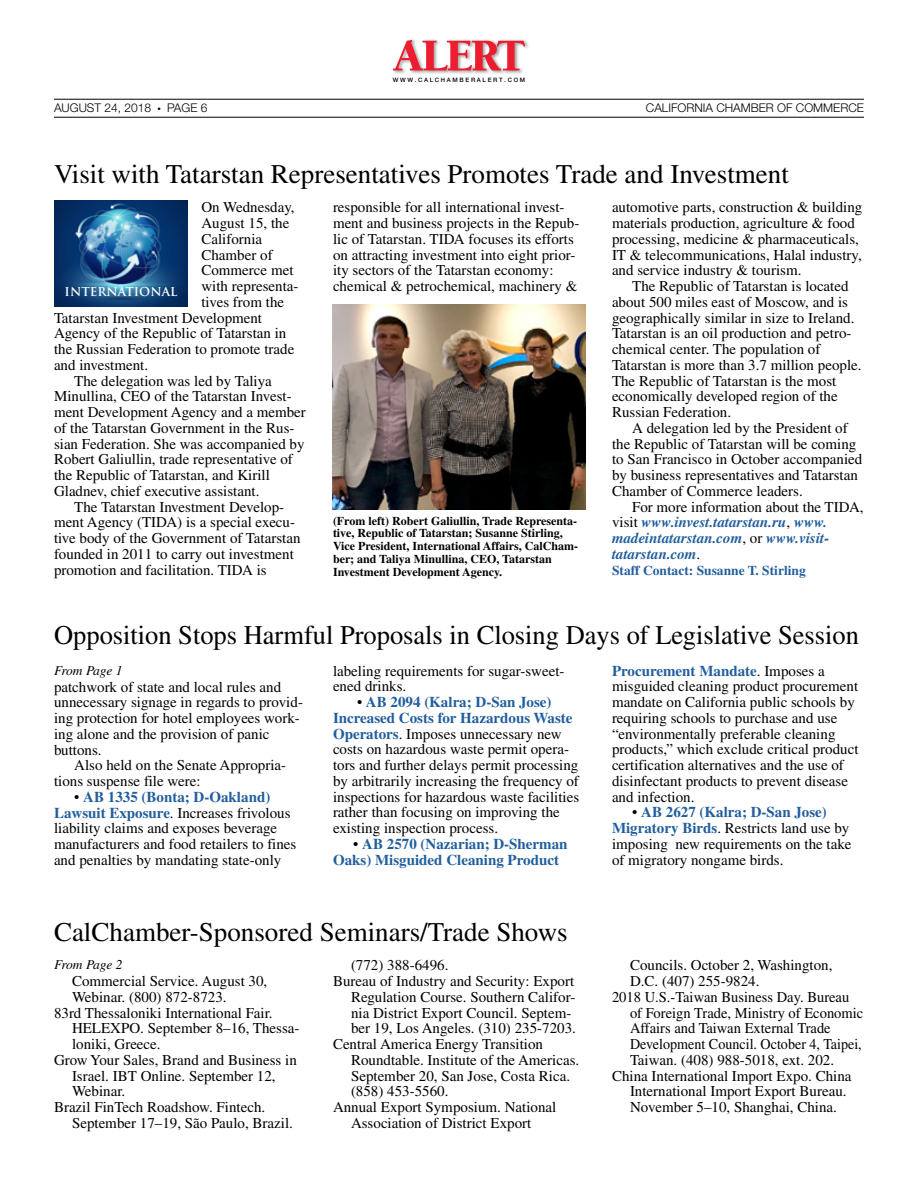
<style>
.page{position:relative;width:918px;height:1188px;background:#fff}
.page>*{position:absolute;margin:0;border:0;box-sizing:border-box;transform-origin:0 0}
._18_18_head{font:27px "Times";color:#000}
.Body{font:15px/15.8px "Times";color:#000}
.CalListView{font:15px/15.8px "Times";color:#000}
.Body-First{font:15px "Times";color:#000}
.Body-2{font:italic 700 15px/15.8px "Times";color:#215e9e}
.Body-3{font:700 15px/15.8px "Times";color:#215e9e}
.Staff_Contact{font:700 13.5px "Times";color:#215e9e}
.t1{font:italic 13.5px "Times";letter-spacing:-.025em;color:#000}
.t2{font:700 12px/12.8px "Times";color:#000}
.t3{font:300 12px "Helvetica Neue LT Std";color:#000}
.t4{font:700 12px "Trajan";color:#fff}
.t5{font:500 6px "Helvetica Neue LT Std";letter-spacing:.28em;color:#000}
.s1{font-weight:400;font-style:normal;color:#000}
.s2{font-weight:700;color:#215e9e}
.s3{font-weight:400;color:#000}
</style>
<div class="page">
<hr style="left:54px;top:99px;width:810px;height:1px;background:#000">
<hr style="left:54px;top:117px;width:810px;height:1px;background:#000">
<div style="left:392px;top:38px;width:137px;height:37px;background:#000;opacity:.4"></div>
<svg style="left:393px;top:40px;width:133px;height:30px"></svg>
<img style="left:54px;top:201px;width:134px;height:106px">
<img style="left:333px;top:305px;width:252px;height:204px">
<p class="t5" style="left:393px;top:77px;width:134px">WWW.CALCHAMBERALERT.COM</p>
<p class="t3" style="left:54px;top:101px;width:99px">AUGUST 24, 2018</p>
<p class="t3" style="left:158px;top:101px;width:51px">● PAGE 6</p>
<p class="t3" style="left:646px;top:101px;width:220px">CALIFORNIA CHAMBER OF COMMERCE</p>
<p class="_18_18_head" style="left:54px;top:159px;width:736px">Visit with Tatarstan Representatives Promotes Trade and Investment</p>
<p class="Body-First" style="left:201px;top:199px;width:95px">On Wednesday,</p>
<p class="Body-First" style="left:201px;top:215px;width:89px">August 15, the</p>
<p class="Body-First" style="left:201px;top:230px;width:62px">California</p>
<p class="Body-First" style="left:201px;top:246px;width:73px">Chamber of</p>
<p class="Body-First" style="left:201px;top:262px;width:94px">Commerce met</p>
<p class="Body-First" style="left:201px;top:278px;width:99px">with representa-</p>
<p class="Body-First" style="left:201px;top:293px;width:84px">tives from the</p>
<p class="Body-First" style="left:54px;top:309px;width:210px">Tatarstan Investment Development</p>
<p class="Body-First" style="left:54px;top:325px;width:234px">Agency of the Republic of Tatarstan in</p>
<p class="Body-First" style="left:54px;top:341px;width:242px">the Russian Federation to promote trade</p>
<p class="Body-First" style="left:54px;top:356px;width:96px">and investment.</p>
<p class="Body" style="left:54px;top:373px;width:253px;text-indent:20px">The delegation was led by Taliya Minullina, CEO of the Tatarstan Invest&shy;ment Development Agency and a member of the Tatarstan Government in the Rus&shy;sian Federation. She was accompanied by Robert Galiullin, trade representative of the Republic of Tatarstan, and Kirill Gladnev, chief executive assistant.</p>
<p class="Body" style="left:54px;top:499px;width:248px;text-indent:20px">The Tatarstan Investment Develop&shy;ment Agency (TIDA) is a special execu&shy;tive body of the Government of Tatarstan founded in 2011 to carry out investment promotion and facilitation. TIDA is</p>
<p class="Body" style="left:333px;top:199px;width:248px">responsible for all international invest&shy;ment and business projects in the Repub&shy;lic of Tatarstan. TIDA focuses its efforts on attracting investment into eight prior&shy;ity sectors of the Tatarstan economy: chemical &amp; petrochemical, machinery &amp;</p>
<p class="Body" style="left:612px;top:199px;width:252px">automotive parts, construction &amp; building materials production, agriculture &amp; food processing, medicine &amp; pharmaceuticals, IT &amp; telecommunications, Halal industry, and service industry &amp; tourism.</p>
<p class="Body" style="left:612px;top:278px;width:251px;text-indent:20px">The Republic of Tatarstan is located about 500 miles east of Moscow, and is geographically similar in size to Ireland.<br>Tatarstan is an oil production and petro&shy;chemical center. The population of Tatarstan is more than 3.7 million people.<br>The Republic of Tatarstan is the most economically developed region of the Russian Federation.</p>
<p class="Body" style="left:612px;top:420px;width:252px;text-indent:20px">A delegation led by the President of the Republic of Tatarstan will be coming to San Francisco in October accompanied by business representatives and Tatarstan Chamber of Commerce leaders.</p>
<p class="Body-2" style="left:612px;top:498px;width:253px;text-indent:20px"><span class="s1">For more information about the TIDA, visit</span> www.invest.tatarstan.ru<span class="s1">,</span> www. madeintatarstan.com<span class="s1">, or</span> www.visit&shy;tatarstan.com<span class="s1">.</span></p>
<p class="Staff_Contact" style="left:612px;top:562px;width:195px">Staff Contact: Susanne T. Stirling</p>
<p class="t4" style="left:65px;top:285px;width:114px">INTERNATIONAL</p>
<p class="t2" style="left:333px;top:514px;width:247px">(From left) Robert Galiullin, Trade Representa&shy;tive, Republic of Tatarstan; Susanne Stirling, Vice President, International Affairs, CalCham&shy;ber; and Taliya Minullina, CEO, Tatarstan Investment Development Agency.</p>
<p class="_18_18_head" style="left:54px;top:620px;width:806px">Opposition Stops Harmful Proposals in Closing Days of Legislative Session</p>
<p class="t1" style="left:54px;top:663px;width:70px">From Page 1</p>
<p class="Body" style="left:333px;top:663px;width:233px">labeling requirements for sugar-sweet&shy;ened drinks.</p>
<p class="Body" style="left:333px;top:694px;width:248px;text-indent:24px">• <span class="s2">AB 2094 (Kalra; D-San Jose)<br>Increased Costs for Hazardous Waste Operators</span>. Imposes unnecessary new costs on hazardous waste permit opera&shy;tors and further delays permit processing by arbitrarily increasing the frequency of inspections for hazardous waste facilities rather than focusing on improving the existing inspection process.</p>
<p class="Body-3" style="left:333px;top:836px;width:236px;text-indent:20px"><span class="s3">•</span> AB 2570 (Nazarian; D-Sherman<br>Oaks) Misguided Cleaning Product</p>
<p class="Body" style="left:612px;top:663px;width:248px"><span class="s2">Procurement Mandate</span>. Imposes a misguided cleaning product procurement mandate on California public schools by requiring schools to purchase and use “environmentally preferable cleaning products,” which exclude critical product certification alternatives and the use of disinfectant products to prevent disease and infection.</p>
<p class="Body" style="left:612px;top:804px;width:241px;text-indent:20px">• <span class="s2">AB 2627 (Kalra; D-San Jose)<br>Migratory Birds</span>. Restricts land use by imposing new requirements on the take of migratory nongame birds.</p>
<p class="Body" style="left:54px;top:679px;width:250px">patchwork of state and local rules and unnecessary signage in regards to provid&shy;ing protection for hotel employees work&shy;ing alone and the provision of panic buttons.</p>
<p class="Body" style="left:54px;top:757px;width:234px;text-indent:20px">Also held on the Senate Appropria&shy;tions suspense file were:</p>
<p class="Body" style="left:54px;top:789px;width:244px;text-indent:20px">• <span class="s2">AB 1335 (Bonta; D-Oakland)<br>Lawsuit Exposure</span>. Increases frivolous liability claims and exposes beverage manufacturers and food retailers to fines and penalties by mandating state-only</p>
<p class="_18_18_head" style="left:54px;top:917px;width:515px">CalChamber-Sponsored Seminars/Trade Shows</p>
<p class="t1" style="left:54px;top:957px;width:70px">From Page 2</p>
<p class="CalListView" style="left:351px;top:957px;width:99px">(772) 388-6496.</p>
<p class="CalListView" style="left:351px;top:973px;width:226px;text-indent:-18px">Bureau of Industry and Security: Export Regulation Course. Southern Califor&shy;nia District Export Council. Septem&shy;ber 19, Los Angeles. (310) 235-7203.</p>
<p class="CalListView" style="left:351px;top:1036px;width:230px;text-indent:-18px">Central America Energy Transition<br>Roundtable. Institute of the Americas.<br>September 20, San Jose, Costa Rica. (858) 453-5560.</p>
<p class="CalListView" style="left:333px;top:1099px;width:225px;text-align:center">Annual Export Symposium. National<br>Association of District Export</p>
<p class="CalListView" style="left:72px;top:973px;width:197px">Commercial Service. August 30,<br>Webinar. (800) 872-8723.</p>
<p class="CalListView" style="left:72px;top:1005px;width:229px;text-indent:-18px">83rd Thessaloniki International Fair.<br>HELEXPO. September 8–16, Thessa&shy;loniki, Greece.</p>
<p class="CalListView" style="left:72px;top:1052px;width:226px;text-indent:-18px">Grow Your Sales, Brand and Business in<br>Israel. IBT Online. September 12,<br>Webinar.</p>
<p class="CalListView" style="left:72px;top:1099px;width:223px;text-indent:-18px">Brazil FinTech Roadshow. Fintech.<br>September 17–19, São Paulo, Brazil.</p>
<p class="CalListView" style="left:630px;top:957px;width:204px">Councils. October 2, Washington,<br>D.C. (407) 255-9824.</p>
<p class="CalListView" style="left:630px;top:989px;width:235px;text-indent:-18px">2018 U.S.-Taiwan Business Day. Bureau of Foreign Trade, Ministry of Economic Affairs and Taiwan External Trade Development Council. October 4, Taipei, Taiwan. (408) 988-5018, ext. 202.</p>
<p class="CalListView" style="left:630px;top:1068px;width:223px;text-indent:-18px">China International Import Expo. China<br>International Import Export Bureau.<br>November 5–10, Shanghai, China.</p>
</div>
